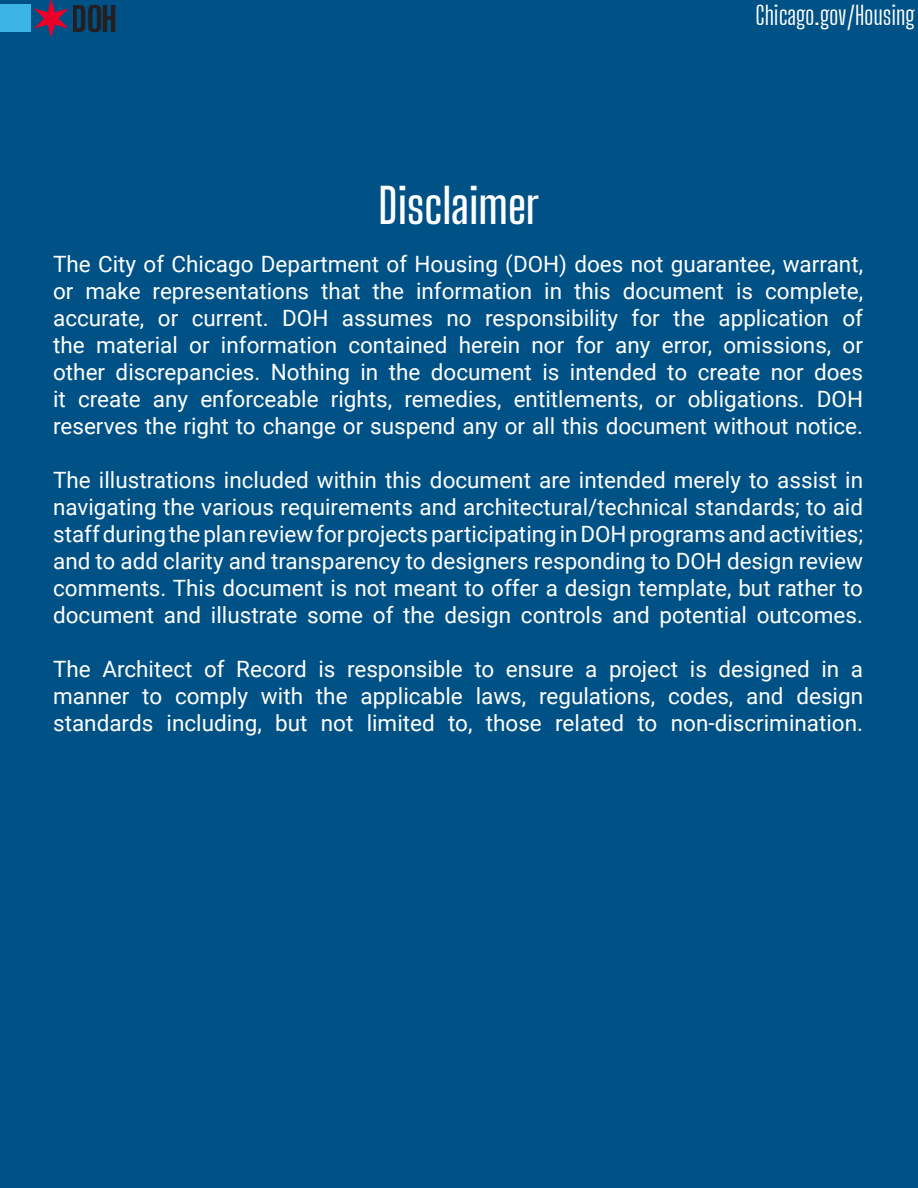
<style>
.page{position:relative;width:918px;height:1188px;background:#005185}
.page>*{position:absolute;margin:0;border:0;box-sizing:border-box;transform-origin:0 0}
.t1{font:600 48px "Big Shoulders Display";letter-spacing:-.005em;color:#fff}
.t2{font:800 33.9px "Big Shoulders Display";color:#231f20}
.t3{font:25.5px "Big Shoulders Display";letter-spacing:-.005em;color:#fff}
.t4{font:22.5px/27px "Roboto";color:#fff;text-align:justify}
</style>
<div class="page">
<svg style="left:34px;top:0;width:35px;height:36px"></svg>
<div style="left:0;top:5px;width:30px;height:27px;background:#3cb4e5"></div>
<h2 class="t2" style="left:72px;top:-5px;width:47px">DOH</h2>
<p class="t3" style="left:756px;top:-1px;width:161px">Chicago.gov/Housing</p>
<h1 class="t1" style="left:378px;top:174px;width:163px">Disclaimer</h1>
<p class="t4" style="left:53px;top:250px;width:812px">The City of Chicago Department of Housing (DOH) does not guarantee, warrant, or make representations that the information in this document is complete, accurate, or current. DOH assumes no responsibility for the application of the material or information contained herein nor for any error, omissions, or other discrepancies. Nothing in the document is intended to create nor does it create any enforceable rights, remedies, entitlements, or obligations. DOH reserves the right to change or suspend any or all this document without notice.</p>
<p class="t4" style="left:53px;top:466px;width:812px">The illustrations included within this document are intended merely to assist in navigating the various requirements and architectural/technical standards; to aid staff during the plan review for projects participating in DOH programs and activities; and to add clarity and transparency to designers responding to DOH design review comments. This document is not meant to offer a design template, but rather to document and illustrate some of the design controls and potential outcomes.</p>
<p class="t4" style="left:53px;top:655px;width:812px">The Architect of Record is responsible to ensure a project is designed in a manner to comply with the applicable laws, regulations, codes, and design standards including, but not limited to, those related to non-discrimination.</p>
</div>
